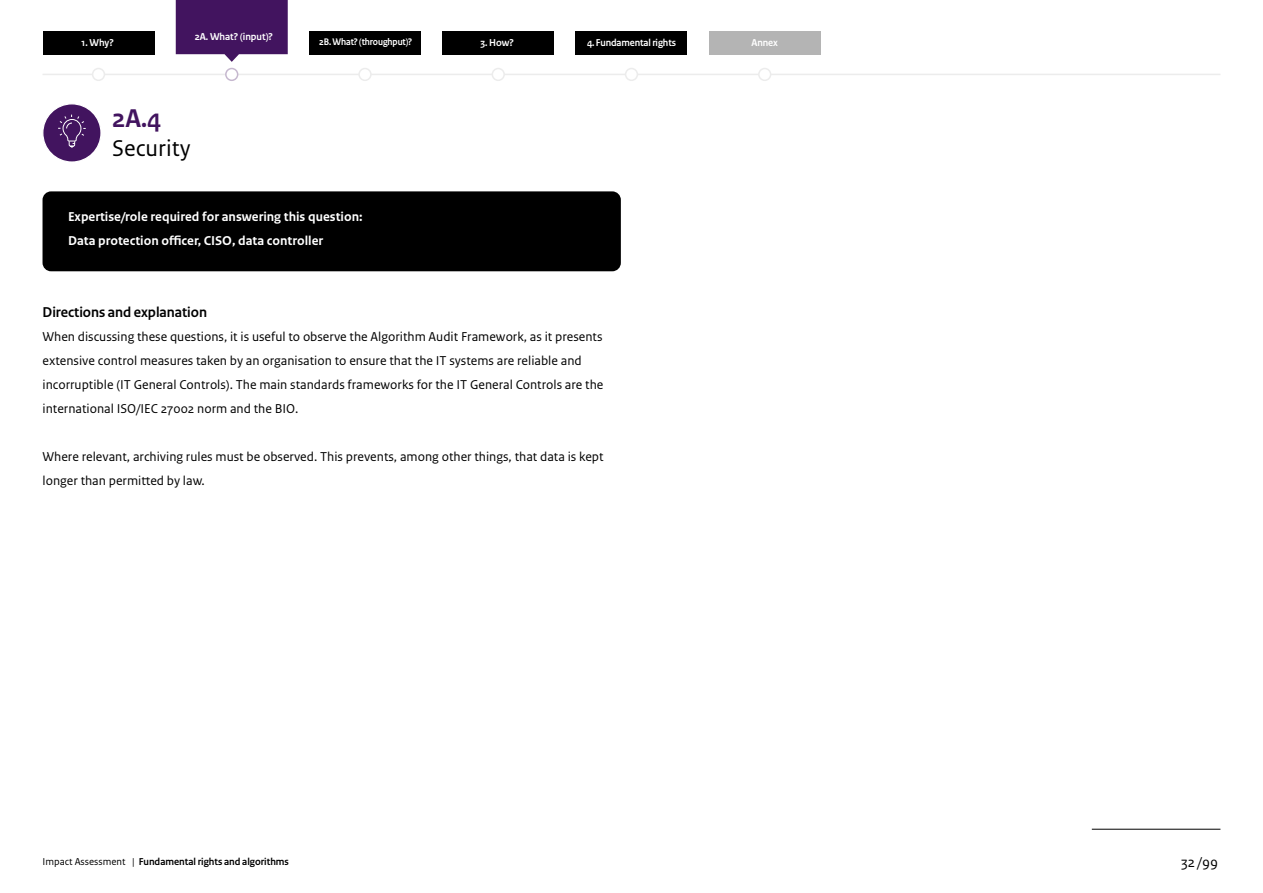
<style>
.page{position:relative;width:1263px;height:893px;background:#fff}
.page>*{position:absolute;margin:0;border:0;box-sizing:border-box;transform-origin:0 0}
.t1{font:700 27px "Rijksoverheid Sans Heading";color:#42145f}
.t2{font:24px "Rijksoverheid Sans Text";color:#000}
.t3{font:700 15px "Rijksoverheid Sans Heading";color:#000}
.t4{font:15px "Rijksoverheid Sans Text";color:#000}
.t5{font:13.5px/24px "Rijksoverheid Sans Text";color:#000}
.t6{font:700 13.5px/24px "Rijksoverheid Sans Text";color:#fff}
.t7{font:700 10.5px "Rijksoverheid Sans Heading";letter-spacing:-.01em;color:#fff}
.t8{font:700 10.5px "Rijksoverheid Sans Heading";color:#000}
.t9{font:700 10.05px "Rijksoverheid Sans Heading";letter-spacing:-.01em;color:#fff;scale:.95 1}
.s1{font-family:"Rijksoverheid Sans Text";font-weight:400}
</style>
<div class="page">
<hr style="left:43px;top:74px;width:1177px;height:1px;background:#ececec">
<div style="left:43px;top:31px;width:111px;height:23px;background:#000"></div>
<div style="left:575px;top:31px;width:112px;height:23px;background:#000"></div>
<div style="left:709px;top:31px;width:112px;height:23px;background:#b4b4b4"></div>
<div style="left:93px;top:69px;width:11px;height:11px;background:#fff;border-radius:50%"></div>
<div style="left:92px;top:68px;width:13px;height:13px;border:2px solid #ececec;border-radius:50%"></div>
<div style="left:359px;top:69px;width:12px;height:11px;background:#fff;border-radius:50%"></div>
<div style="left:358px;top:68px;width:14px;height:13px;border:2px solid #ececec;border-radius:50%"></div>
<div style="left:492px;top:69px;width:12px;height:11px;background:#fff;border-radius:50%"></div>
<div style="left:492px;top:68px;width:13px;height:13px;border:2px solid #ececec;border-radius:50%"></div>
<div style="left:626px;top:69px;width:11px;height:11px;background:#fff;border-radius:50%"></div>
<div style="left:625px;top:68px;width:13px;height:13px;border:2px solid #ececec;border-radius:50%"></div>
<div style="left:759px;top:69px;width:12px;height:11px;background:#fff;border-radius:50%"></div>
<div style="left:758px;top:68px;width:13px;height:13px;border:2px solid #ececec;border-radius:50%"></div>
<div style="left:309px;top:31px;width:112px;height:23px;background:#000"></div>
<div style="left:442px;top:31px;width:112px;height:23px;background:#000"></div>
<div style="left:226px;top:69px;width:12px;height:11px;background:#fff;border-radius:50%"></div>
<div style="left:225px;top:68px;width:13px;height:13px;border:2px solid #c6b8cf;border-radius:50%"></div>
<svg style="left:176px;top:0;width:112px;height:62px;background:#583072"></svg>
<hr style="left:1092px;top:829px;width:128px;height:1px;background:#000">
<div style="left:43px;top:191px;width:578px;height:80px;background:#000;border-radius:9px"></div>
<div style="left:43px;top:104px;width:58px;height:58px;background:#42145f;border-radius:50%"></div>
<div style="left:42px;top:103px;width:60px;height:60px;border:1px solid #fff;border-radius:50%"></div>
<svg style="left:58px;top:114px;width:28px;height:34px"></svg>
<p class="t7" style="left:195px;top:31px;width:80px">2A. What? (input)?</p>
<p class="t7" style="left:82px;top:36px;width:34px">1. Why?</p>
<p class="t9" style="left:319px;top:36px;width:99px">2B. What? (throughput)?</p>
<p class="t7" style="left:480px;top:36px;width:35px">3. How?</p>
<p class="t7" style="left:587px;top:37px;width:90px">4. Fundamental rights</p>
<p class="t7" style="left:752px;top:37px;width:28px">Annex</p>
<h1 class="t1" style="left:112px;top:103px;width:50px">2A.4</h1>
<h2 class="t2" style="left:112px;top:134px;width:80px">Security</h2>
<p class="t6" style="left:68px;top:205px;width:296px">Expertise/role required for answering this question:<br>Data protection officer, CISO, data controller</p>
<h3 class="t3" style="left:43px;top:304px;width:166px">Directions and explanation</h3>
<p class="t5" style="left:43px;top:325px;width:562px">When discussing these questions, it is useful to observe the Algorithm Audit Framework, as it presents extensive control measures taken by an organisation to ensure that the IT systems are reliable and incorruptible (IT General Controls). The main standards frameworks for the IT General Controls are the international ISO/IEC 27002 norm and the BIO.</p>
<p class="t5" style="left:43px;top:445px;width:563px">Where relevant, archiving rules must be observed. This prevents, among other things, that data is kept longer than permitted by law.</p>
<p class="t8" style="left:43px;top:856px;width:248px"><span class="s1">Impact Assessment |</span> Fundamental rights and algorithms</p>
<p class="t4" style="left:1181px;top:854px;width:38px">32 /99</p>
</div>
